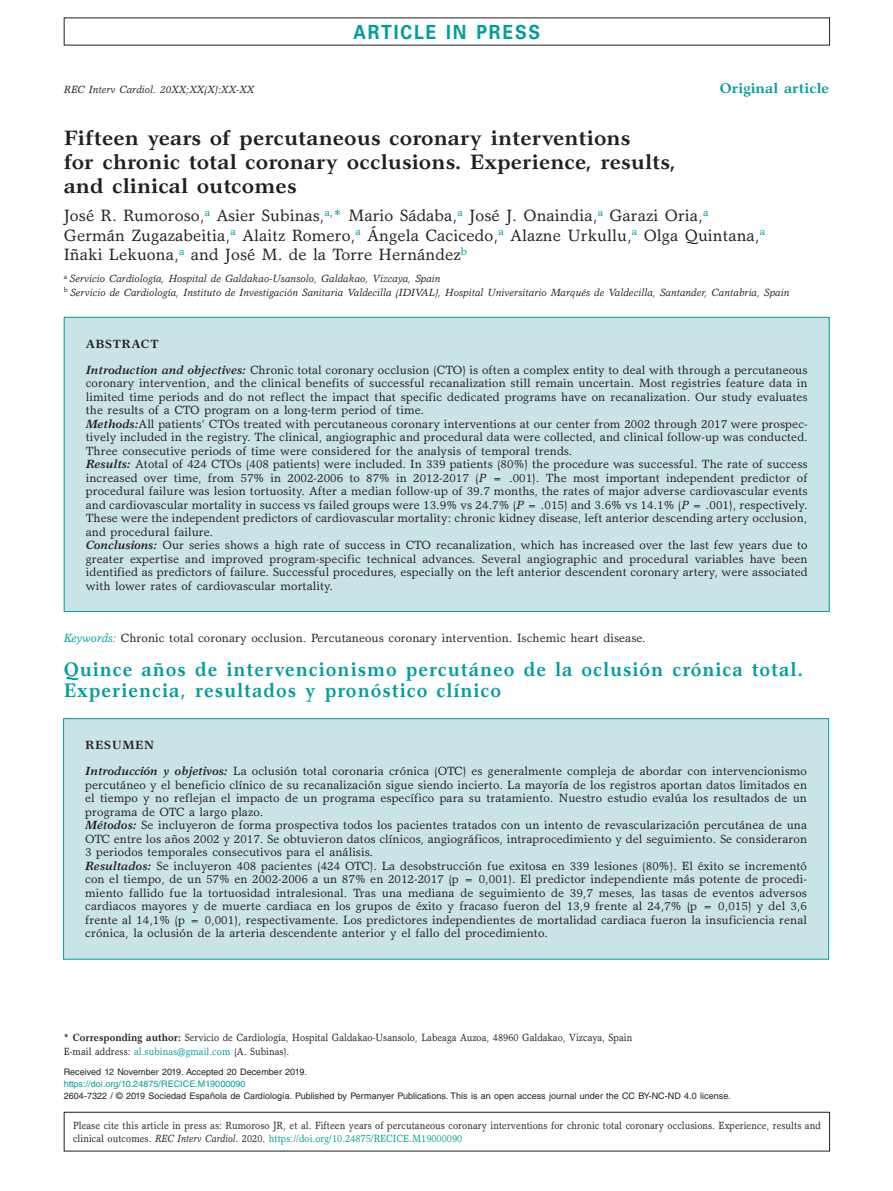
<style>
.page{position:relative;width:893px;height:1191px;background:#fff}
.page>*{position:absolute;margin:0;border:0;box-sizing:border-box;transform-origin:0 0}
.t1{font:700 21px/24px "Garth Graphic Std";letter-spacing:.005em;color:#231f20}
.t2{font:700 19.8px/21px "Garth Graphic Std";letter-spacing:.055em;color:#009d9d;scale:.91 1}
.t3{font:700 19.5px "Univers LT Std";letter-spacing:.105em;color:#009d9d;scale:.9 1}
.t4{font:16.5px/19.5px "Garth Graphic Std";letter-spacing:.005em;color:#231f20}
.t5{font:700 14.25px "Garth Graphic Std";letter-spacing:.005em;color:#009d9d}
.t6{font:12px/13.5px "Garth Graphic Std";letter-spacing:.005em;color:#231f20}
.t7{font:10.5px/13.5px "Garth Graphic Std";letter-spacing:.005em;color:#231f20;scale:.9 1}
.t8{font:italic 10.5px/13.5px "Garth Graphic Std";letter-spacing:.005em;color:#231f20}
.t9{font:9px "Helvetica LT Std";letter-spacing:.005em;color:#231f20}
.t10{font:9px "Helvetica LT Std";letter-spacing:.005em;color:#009d9d}
.s1{color:#009d9d}
.s2{font-weight:700}
.s3{font-weight:700;font-style:italic}
.s4{font-style:italic}
.s5{font-style:italic;color:#009d9d}
</style>
<div class="page">
<div style="left:64px;top:1111px;width:766px;height:40px;border:1px solid #231f20"></div>
<div style="left:64px;top:317px;width:765px;height:294px;background:#c9e4e6"></div>
<div style="left:64px;top:718px;width:765px;height:241px;background:#c9e4e6"></div>
<div style="left:63px;top:718px;width:766px;height:241px;border:1px solid #009d9d"></div>
<h3 class="t3" style="left:353px;top:20px;width:209px">ARTICLE IN PRESS</h3>
<p class="t8" style="left:64px;top:82px;width:192px">REC Interv Cardiol. 20XX;XX(X):XX-XX</p>
<p class="t5" style="left:720px;top:79px;width:111px">Original article</p>
<h1 class="t1" style="left:64px;top:126px;width:614px">Fifteen years of percutaneous coronary interventions<br>for chronic total coronary occlusions. Experience, results, and clinical outcomes</h1>
<h3 class="t4" style="left:64px;top:205px;width:703px">José R. Rumoroso,<sup>a</sup> Asier Subinas,<sup>a</sup><sup>,</sup><span class="s1">*</span> Mario Sádaba,<sup>a</sup> José J. Onaindia,<sup>a</sup> Garazi Oria,<sup>a<br></sup>Germán Zugazabeitia,<sup>a</sup> Alaitz Romero,<sup>a</sup> Ángela Cacicedo,<sup>a</sup> Alazne Urkullu,<sup>a</sup> Olga Quintana,<sup>a<br></sup>Iñaki Lekuona,<sup>a</sup> and José M. de la Torre Hernández<sup>b</sup></h3>
<p class="t8" style="left:64px;top:272px;width:727px"><sup>a</sup> Servicio Cardiología, Hospital de Galdakao-Usansolo, Galdakao, Vizcaya, Spain<br><sup>b</sup> Servicio de Cardiología, Instituto de Investigación Sanitaria Valdecilla (IDIVAL), Hospital Universitario Marqués de Valdecilla, Santander, Cantabria, Spain</p>
<p class="t6" style="left:86px;top:330px;width:723px;line-height:26.2px"><span class="s2">ABSTRACT<br></span><span class="s3">Introduction and objectives:</span> Chronic total coronary occlusion (CTO) is often a complex entity to deal with through a percutaneous</p>
<p class="t6" style="left:86px;top:376px;width:723px">coronary intervention, and the clinical benefits of successful recanalization still remain uncertain. Most registries feature data in limited time periods and do not reflect the impact that specific dedicated programs have on recanalization. Our study evaluates the results of a CTO program on a long-term period of time.<br><span class="s3">Methods:</span>All patients’ CTOs treated with percutaneous coronary interventions at our center from 2002 through 2017 were prospec&shy;tively included in the registry. The clinical, angiographic and procedural data were collected, and clinical follow-up was conducted.<br>Three consecutive periods of time were considered for the analysis of temporal trends.<br><span class="s3">Results:</span> Atotal of 424 CTOs (408 patients) were included. In 339 patients (80%) the procedure was successful. The rate of success increased over time, from 57% in 2002-2006 to 87% in 2012-2017 (<span class="s4">P</span> = .001). The most important independent predictor of procedural failure was lesion tortuosity. After a median follow-up of 39.7 months, the rates of major adverse cardiovascular events and cardiovascular mortality in success vs failed groups were 13.9% vs 24.7% (<span class="s4">P</span> = .015) and 3.6% vs 14.1% (<span class="s4">P</span> = .001), respectively.<br>These were the independent predictors of cardiovascular mortality: chronic kidney disease, left anterior descending artery occlusion, and procedural failure.<br><span class="s3">Conclusions:</span> Our series shows a high rate of success in CTO recanalization, which has increased over the last few years due to greater expertise and improved program-specific technical advances. Several angiographic and procedural variables have been identified as predictors of failure. Successful procedures, especially on the left anterior descendent coronary artery, were associated with lower rates of cardiovascular mortality.</p>
<p class="t6" style="left:64px;top:631px;width:583px"><span class="s5">Keywords:</span> Chronic total coronary occlusion. Percutaneous coronary intervention. Ischemic heart disease.</p>
<h2 class="t2" style="left:64px;top:658px;width:814px">Quince años de intervencionismo percutáneo de la oclusión crónica total.<br>Experiencia, resultados y pronóstico clínico</h2>
<p class="t6" style="left:85px;top:731px;width:723px;line-height:26.2px"><span class="s2">RESUMEN<br></span><span class="s3">Introducción y objetivos:</span> La oclusión total coronaria crónica (OTC) es generalmente compleja de abordar con intervencionismo</p>
<p class="t6" style="left:85px;top:777px;width:723px">percutáneo y el beneficio clínico de su recanalización sigue siendo incierto. La mayoría de los registros aportan datos limitados en el tiempo y no reflejan el impacto de un programa específico para su tratamiento. Nuestro estudio evalúa los resultados de un programa de OTC a largo plazo.<br><span class="s3">Métodos:</span> Se incluyeron de forma prospectiva todos los pacientes tratados con un intento de revascularización percutánea de una OTC entre los años 2002 y 2017. Se obtuvieron datos clínicos, angiográficos, intraprocedimiento y del seguimiento. Se consideraron 3 periodos temporales consecutivos para el análisis.<br><span class="s3">Resultados:</span> Se incluyeron 408 pacientes (424 OTC). La desobstrucción fue exitosa en 339 lesiones (80%). El éxito se incrementó con el tiempo, de un 57% en 2002-2006 a un 87% en 2012-2017 (p = 0,001). El predictor independiente más potente de procedi&shy;miento fallido fue la tortuosidad intralesional. Tras una mediana de seguimiento de 39,7 meses, las tasas de eventos adversos cardiacos mayores y de muerte cardiaca en los grupos de éxito y fracaso fueron del 13,9 frente al 24,7% (p = 0,015) y del 3,6 frente al 14,1% (p = 0,001), respectivamente. Los predictores independientes de mortalidad cardiaca fueron la insuficiencia renal crónica, la oclusión de la arteria descendente anterior y el fallo del procedimiento.</p>
<p class="t7" style="left:64px;top:1030px;width:633px"><span class="s2">* Corresponding author:</span> Servicio de Cardiología, Hospital Galdakao-Usansolo, Labeaga Auzoa, 48960 Galdakao, Vizcaya, Spain<br>E-mail address: <span class="s1">al.subinas@gmail.com</span> (A. Subinas).</p>
<p class="t9" style="left:64px;top:1066px;width:245px">Received 12 November 2019. Accepted 20 December 2019.</p>
<p class="t10" style="left:64px;top:1078px;width:183px">https://doi.org/10.24875/RECICE.M19000090</p>
<p class="t9" style="left:64px;top:1090px;width:668px">2604-7322 / © 2019 Sociedad Española de Cardiología. Published by Permanyer Publications. This is an open access journal under the CC BY-NC-ND 4.0 license.</p>
<p class="t7" style="left:73px;top:1118px;width:832px">Please cite this article in press as: Rumoroso JR, et al. Fifteen years of percutaneous coronary interventions for chronic total coronary occlusions. Experience, results and clinical outcomes. <span class="s4">REC Interv Cardiol</span>. 2020. <span class="s1">https://doi.org/10.24875/RECICE.M19000090</span></p>
</div>
